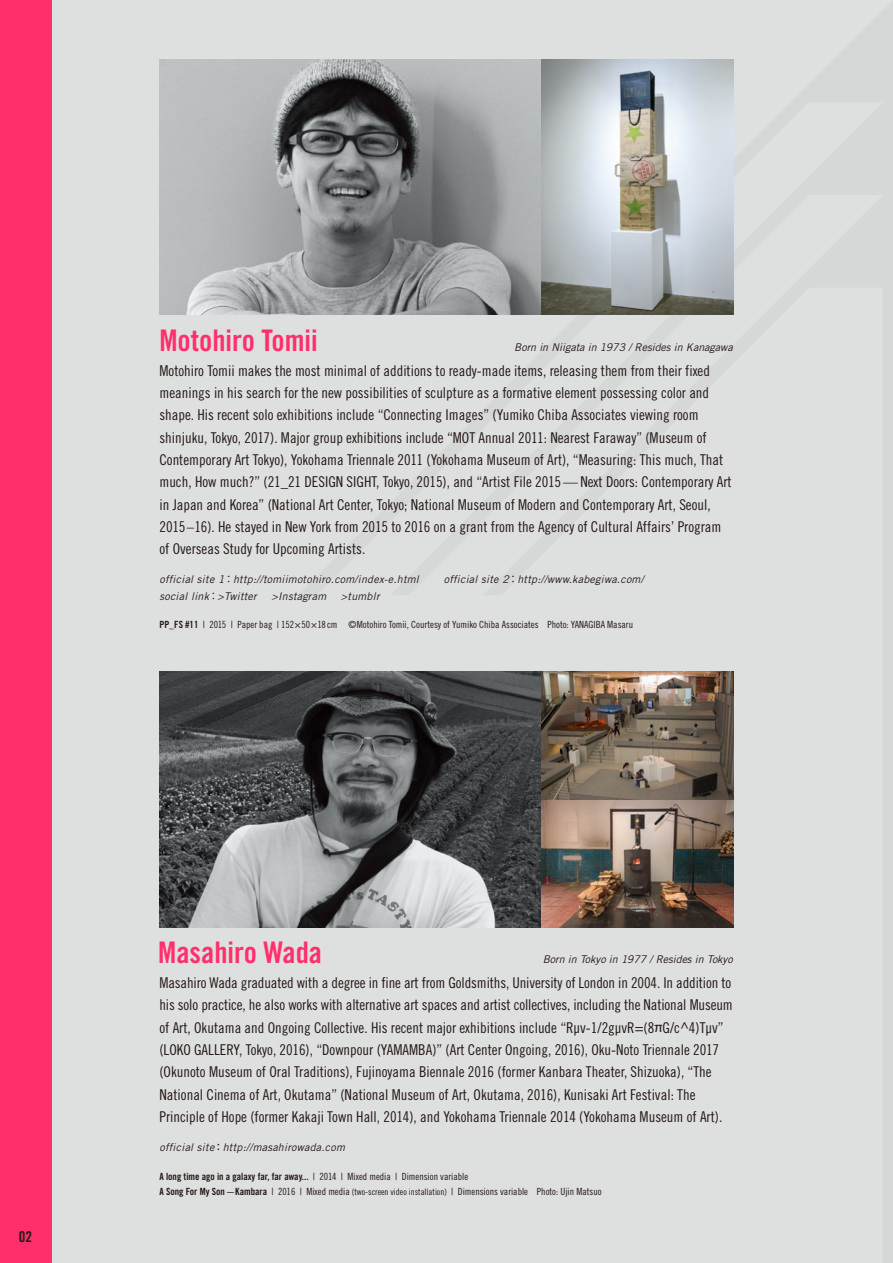
<style>
.page{position:relative;width:893px;height:1263px;background:#dedfdf}
.page>*{position:absolute;margin:0;border:0;box-sizing:border-box;transform-origin:0 0}
.t1{font:29.7px "Trade Gothic Bold Cond Twenty";color:#ff2f6c}
.t2{font:14.85px/22.4px "Trade Gothic Cond Eighteen";color:#231815}
.t3{font:14.85px "Trade Gothic Bold Cond Twenty";color:#231815}
.t4{font:italic 10.65px "Trade Gothic";letter-spacing:.025em;color:#231815}
.t5{font:italic 10.65px "Trade Gothic";color:#231815}
.t6{font:9.9px "Trade Gothic Cond Eighteen";color:#231815}
.t7{font:9.9px "Trade Gothic Bold Cond Twenty";color:#231815}
.s1{font-family:"Koz Go Pr 6 N";font-style:normal}
.s2{font-family:"Trade Gothic Bold Cond Twenty"}
.s3{font-family:"Myriad Pro"}
.s4{font-family:"Gothic MB101 Pr 5";font-weight:500;font-style:normal}
.s5{font-family:"Trade Gothic Cond Eighteen"}
.s6{font-size:8.85px}
</style>
<div class="page">
<div style="left:0;top:0;width:51px;height:1263px;background:#ff2f6c"></div>
<img style="left:159px;top:672px;width:574px;height:255px">
<img style="left:159px;top:60px;width:574px;height:255px">
<p class="t3" style="left:19px;top:1227px;width:15px">02</p>
<h1 class="t1" style="left:159px;top:322px;width:160px">Motohiro Tomii</h1>
<p class="t5" style="left:514px;top:341px;width:220px">Born in Niigata in 1973 / Resides in Kanagawa</p>
<p class="t2" style="left:159px;top:359px;width:574px">Motohiro Tomii makes the most minimal of additions to ready-made items, releasing them from their fixed meanings in his search for the new possibilities of sculpture as a formative element possessing color and shape. His recent solo exhibitions include “Connecting Images” (Yumiko Chiba Associates viewing room shinjuku, Tokyo, 2017). Major group exhibitions include “MOT Annual 2011: Nearest Faraway” (Museum of Contemporary Art Tokyo), Yokohama Triennale 2011 (Yokohama Museum of Art), “Measuring: This much, That much, How much?” (21_21 DESIGN SIGHT, Tokyo, 2015), and “Artist File 2015—Next Doors: Contemporary Art in Japan and Korea” (National Art Center, Tokyo; National Museum of Modern and Contemporary Art, Seoul, 2015–16). He stayed in New York from 2015 to 2016 on a grant from the Agency of Cultural Affairs’ Program of Overseas Study for Upcoming Artists.</p>
<p class="t4" style="left:159px;top:573px;width:261px">official site 1<span class="s1">：</span>http://tomiimotohiro.com/index-e.html</p>
<p class="t4" style="left:444px;top:573px;width:201px">official site 2<span class="s1">：</span>http://www.kabegiwa.com/</p>
<p class="t4" style="left:159px;top:589px;width:99px">social link<span class="s1">：</span>&gt;Twitter</p>
<p class="t4" style="left:271px;top:589px;width:56px">&gt;Instagram</p>
<p class="t4" style="left:341px;top:589px;width:40px">&gt;tumblr</p>
<p class="t6" style="left:159px;top:619px;width:475px"><span class="s2">PP_FS #11</span> | 2015 | Paper bag | 152×50×18cm ©Motohiro Tomii, Courtesy of Yumiko Chiba Associates Photo: YANAGIBA Masaru</p>
<h1 class="t1" style="left:158px;top:934px;width:165px">Masahiro Wada</h1>
<p class="t5" style="left:543px;top:953px;width:191px">Born in Tokyo in 1977 / Resides in Tokyo</p>
<p class="t2" style="left:159px;top:971px;width:575px">Masahiro Wada graduated with a degree in fine art from Goldsmiths, University of London in 2004. In addition to his solo practice, he also works with alternative art spaces and artist collectives, including the National Museum of Art, Okutama and Ongoing Collective. His recent major exhibitions include “Rµv-1/2gµvR=(8<span class="s3">π</span>G/c^4)Tµv” (LOKO GALLERY, Tokyo, 2016), “Downpour (YAMAMBA)” (Art Center Ongoing, 2016), Oku-Noto Triennale 2017 (Okunoto Museum of Oral Traditions), Fujinoyama Biennale 2016 (former Kanbara Theater, Shizuoka), “The National Cinema of Art, Okutama” (National Museum of Art, Okutama, 2016), Kunisaki Art Festival: The Principle of Hope (former Kakaji Town Hall, 2014), and Yokohama Triennale 2014 (Yokohama Museum of Art).</p>
<p class="t4" style="left:159px;top:1141px;width:187px">official site<span class="s4">：</span>http://masahirowada.com</p>
<p class="t7" style="left:159px;top:1170px;width:310px">A long time ago in a galaxy far, far away... <span class="s5">| 2014 | Mixed media | Dimension variable</span></p>
<p class="t6" style="left:159px;top:1185px;width:444px"><span class="s2">A Song For My Son — Kambara</span> | 2016 | Mixed media <span class="s6">(two-screen video installation)</span> | Dimensions variable Photo: Ujin Matsuo</p>
</div>
